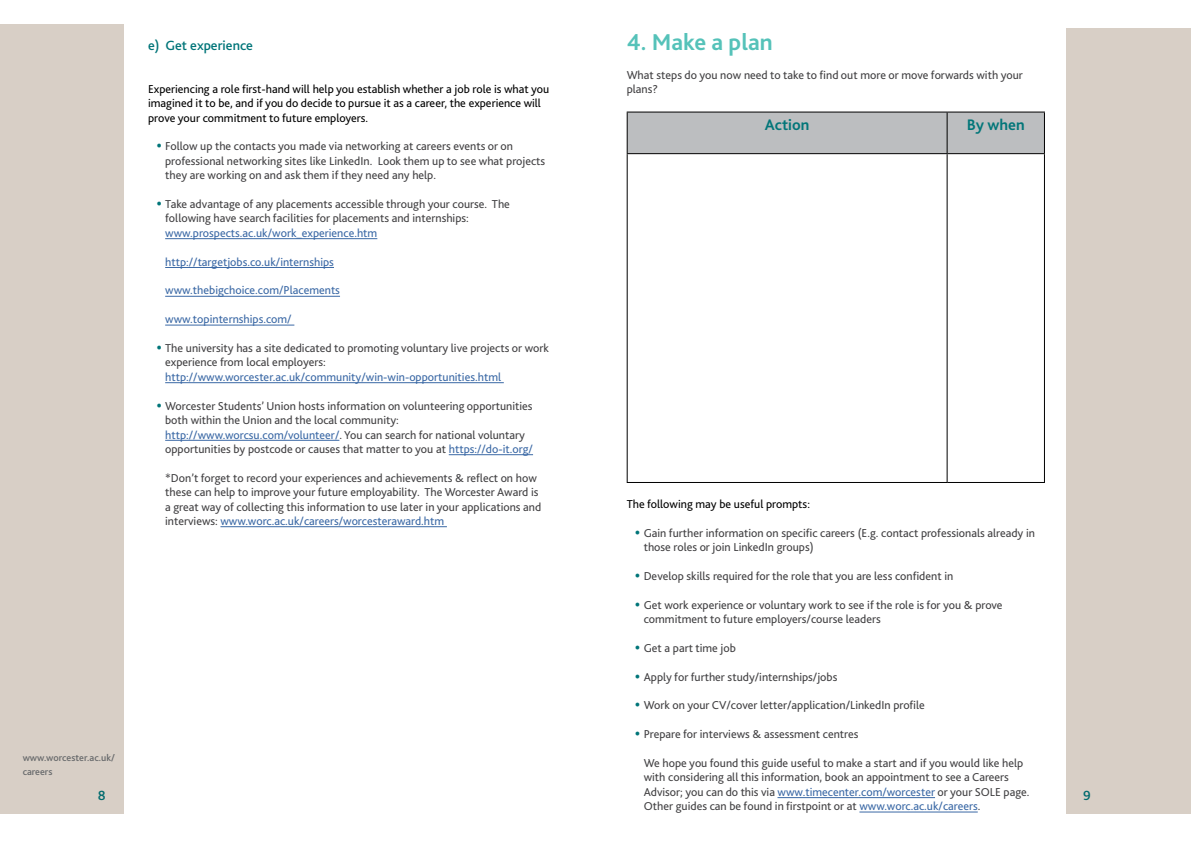
<style>
.page{position:relative;width:1191px;height:842px;background:#fff}
.page>*{position:absolute;margin:0;border:0;box-sizing:border-box;transform-origin:0 0}
.t1{font:700 24px "Bliss 2";color:#55c2b9}
.t2{font:700 16px "Bliss 2";color:#027679}
.t3{font:500 14px "Bliss 2";color:#007579}
.t4{font:500 14px "Bliss 2";color:#006b6e}
.t5{font:12px/14.4px "Bliss 2";color:#414042}
.t6{font:12px/14.4px "Bliss 2";color:#000}
.t7{font:12px "Bliss 2";color:#3a68a5}
.t8{font:500 10px/14.4px "Bliss 2";color:#67696b}
.s1{font-weight:800;font-size:14px;color:#007579}
.s2{color:#3a68a5}
</style>
<div class="page">
<div style="left:0;top:24px;width:123px;height:790px;background:#d8cfc6"></div>
<hr style="left:165px;top:238px;width:212px;height:1px;background:#3a68a5">
<hr style="left:165px;top:267px;width:169px;height:1px;background:#3a68a5">
<hr style="left:165px;top:296px;width:175px;height:1px;background:#3a68a5">
<hr style="left:165px;top:325px;width:129px;height:1px;background:#3a68a5">
<hr style="left:165px;top:382px;width:339px;height:1px;background:#3a68a5">
<hr style="left:165px;top:440px;width:174px;height:1px;background:#3a68a5">
<hr style="left:449px;top:454px;width:84px;height:1px;background:#3a68a5">
<hr style="left:220px;top:526px;width:227px;height:1px;background:#3a68a5">
<div style="left:1066px;top:28px;width:125px;height:786px;background:#d8cfc6"></div>
<hr style="left:777px;top:797px;width:158px;height:1px;background:#3a68a5">
<hr style="left:859px;top:812px;width:118px;height:1px;background:#3a68a5">
<div style="left:627px;top:113px;width:417px;height:40px;background:#bcbec0"></div>
<hr style="left:626px;top:112px;width:321px;height:1px;background:#000">
<hr style="left:626px;top:113px;width:1px;height:40px;background:#000">
<hr style="left:947px;top:112px;width:98px;height:1px;background:#000">
<hr style="left:946px;top:113px;width:1px;height:40px;background:#000">
<hr style="left:1044px;top:113px;width:1px;height:40px;background:#000">
<hr style="left:626px;top:153px;width:321px;height:1px;background:#000">
<hr style="left:626px;top:154px;width:1px;height:328px;background:#000">
<hr style="left:947px;top:153px;width:98px;height:1px;background:#000">
<hr style="left:946px;top:154px;width:1px;height:328px;background:#000">
<hr style="left:1044px;top:154px;width:1px;height:328px;background:#000">
<hr style="left:626px;top:482px;width:321px;height:1px;background:#000">
<hr style="left:947px;top:482px;width:98px;height:1px;background:#000">
<p class="t3" style="left:148px;top:37px;width:106px">e) Get experience</p>
<p class="t6" style="left:148px;top:81px;width:403px">Experiencing a role first-hand will help you establish whether a job role is what you imagined it to be, and if you do decide to pursue it as a career, the experience will prove your commitment to future employers.</p>
<p class="t5" style="left:165px;top:139px;width:381px;text-indent:-9px"><span class="s1">•</span> Follow up the contacts you made via networking at careers events or on professional networking sites like LinkedIn. Look them up to see what projects they are working on and ask them if they need any help.</p>
<p class="t5" style="left:165px;top:197px;width:346px;text-indent:-9px"><span class="s1">•</span> Take advantage of any placements accessible through your course. The following have search facilities for placements and internships:</p>
<p class="t7" style="left:165px;top:225px;width:214px">www.prospects.ac.uk/work_experience.htm</p>
<p class="t7" style="left:165px;top:254px;width:170px">http://targetjobs.co.uk/internships</p>
<p class="t7" style="left:165px;top:283px;width:176px">www.thebigchoice.com/Placements</p>
<p class="t7" style="left:165px;top:312px;width:128px">www.topinternships.com/</p>
<p class="t5" style="left:165px;top:341px;width:385px;text-indent:-9px"><span class="s1">•</span> The university has a site dedicated to promoting voluntary live projects or work experience from local employers:</p>
<p class="t7" style="left:165px;top:369px;width:337px">http://www.worcester.ac.uk/community/win-win-opportunities.html</p>
<p class="t5" style="left:165px;top:398px;width:369px;text-indent:-9px"><span class="s1">•</span> Worcester Students’ Union hosts information on volunteering opportunities both within the Union and the local community: <span class="s2">http://www.worcsu.com/volunteer/</span>. You can search for national voluntary opportunities by postcode or causes that matter to you at <span class="s2">https://do-it.org/</span></p>
<p class="t5" style="left:165px;top:470px;width:378px">*Don’t forget to record your experiences and achievements &amp; reflect on how these can help to improve your future employability. The Worcester Award is a great way of collecting this information to use later in your applications and interviews: <span class="s2">www.worc.ac.uk/careers/worcesteraward.htm</span></p>
<p class="t8" style="left:23px;top:750px;width:94px">www.worcester.ac.uk/ careers</p>
<p class="t4" style="left:98px;top:787px;width:9px">8</p>
<h1 class="t1" style="left:626px;top:27px;width:148px">4. Make a plan</h1>
<p class="t5" style="left:626px;top:67px;width:398px">What steps do you now need to take to find out more or move forwards with your plans?</p>
<h2 class="t2" style="left:765px;top:115px;width:46px">Action</h2>
<h2 class="t2" style="left:967px;top:115px;width:59px">By when</h2>
<p class="t6" style="left:626px;top:496px;width:185px">The following may be useful prompts:</p>
<p class="t5" style="left:643px;top:525px;width:393px;text-indent:-9px"><span class="s1">•</span> Gain further information on specific careers (E.g. contact professionals already in those roles or join LinkedIn groups)</p>
<p class="t5" style="left:635px;top:568px;width:319px"><span class="s1">•</span> Develop skills required for the role that you are less confident in</p>
<p class="t5" style="left:643px;top:597px;width:360px;text-indent:-9px"><span class="s1">•</span> Get work experience or voluntary work to see if the role is for you &amp; prove commitment to future employers/course leaders</p>
<p class="t5" style="left:635px;top:640px;width:102px"><span class="s1">•</span> Get a part time job</p>
<p class="t5" style="left:635px;top:669px;width:204px"><span class="s1">•</span> Apply for further study/internships/jobs</p>
<p class="t5" style="left:635px;top:698px;width:291px"><span class="s1">•</span> Work on your CV/cover letter/application/LinkedIn profile</p>
<p class="t5" style="left:635px;top:727px;width:225px"><span class="s1">•</span> Prepare for interviews &amp; assessment centres</p>
<p class="t5" style="left:643px;top:755px;width:387px">We hope you found this guide useful to make a start and if you would like help with considering all this information, book an appointment to see a Careers Advisor; you can do this via <span class="s2">www.timecenter.com/worcester</span> or your SOLE page.<br>Other guides can be found in firstpoint or at <span class="s2">www.worc.ac.uk/careers</span>.</p>
<p class="t4" style="left:1083px;top:787px;width:9px">9</p>
</div>
